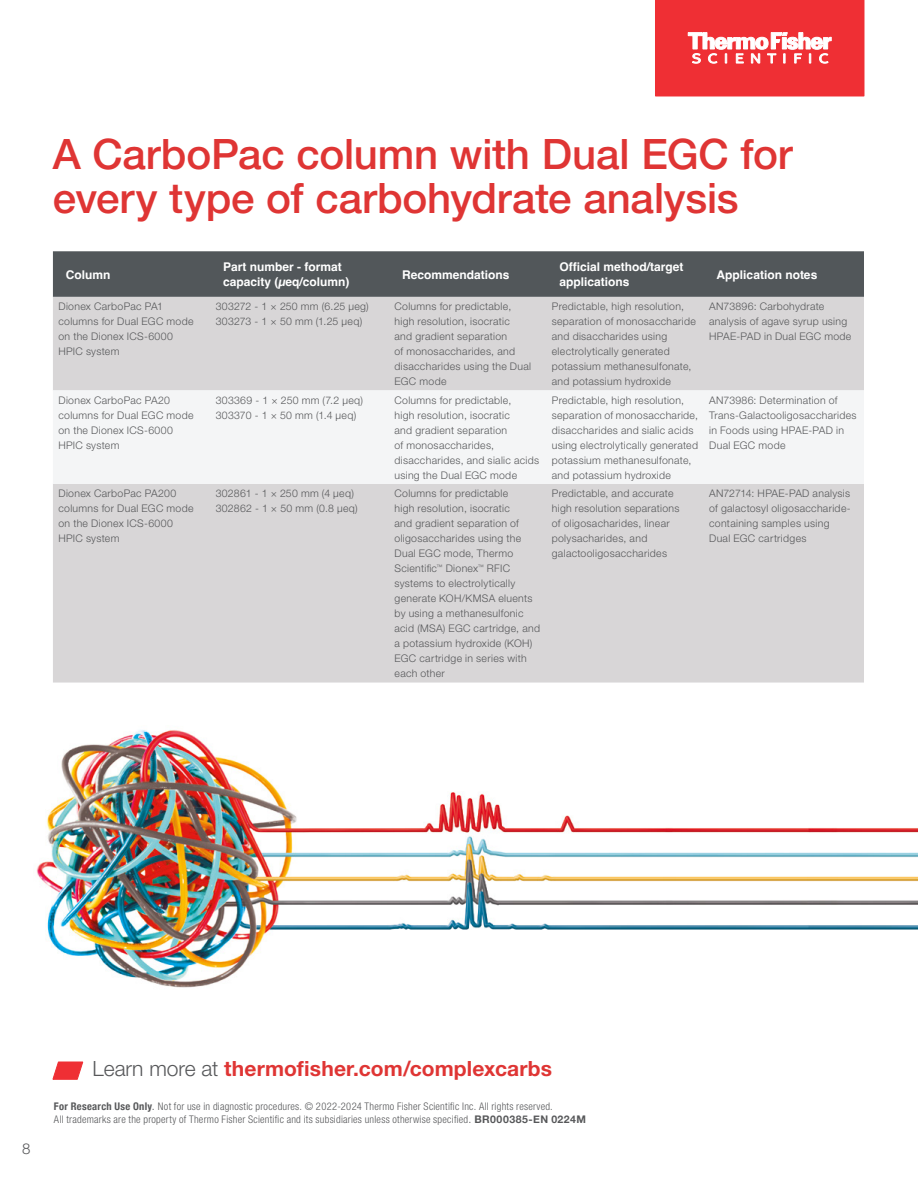
<style>
.page{position:relative;width:918px;height:1188px;background:#fff}
.page>*{position:absolute;margin:0;border:0;box-sizing:border-box;transform-origin:0 0}
.t1{font:500 42px/43.5px "Helvetica Neue LT Std";letter-spacing:-.005em;color:#df3534}
.t2{font:700 21px "Helvetica Neue LT Std";letter-spacing:.005em;color:#df3534}
.t3{font:300 15px "Helvetica Neue LT Std";color:#57585a}
.t4{font:700 12px/15px "Helvetica";color:#fff}
.t5{font:300 10.5px/15px "Helvetica Neue LT Std";letter-spacing:.03em;color:#57585a}
.t6{font:300 condensed 10.5px/13.5px "Helvetica Neue LTW1 G";letter-spacing:.025em;color:#57585a}
.s1{font-weight:300;color:#57585a}
.s2{font-family:"Helvetica Neue";font-weight:700}
.s3{font-family:"Helvetica Neue";font-stretch:normal}
.s4{font-family:"Helvetica Neue";font-weight:700;font-stretch:normal}
</style>
<div class="page">
<img style="left:36px;top:730px;width:882px;height:350px">
<svg style="left:53px;top:1062px;width:30px;height:17px"></svg>
<div style="left:655px;top:0;width:209px;height:96px;background:#ef2f34"></div>
<svg style="left:688px;top:33px;width:143px;height:30px"></svg>
<div style="left:53px;top:251px;width:811px;height:46px;background:#52575a"></div>
<div style="left:53px;top:297px;width:811px;height:386px;background:#d8d6d7"></div>
<div style="left:53px;top:390px;width:811px;height:94px;background:#f4f5f6"></div>
<h1 class="t1" style="left:53px;top:132px;width:741px">A CarboPac column with Dual EGC for every type of carbohydrate analysis</h1>
<p class="t4" style="left:66px;top:268px;width:46px">Column</p>
<p class="t4" style="left:223px;top:261px;width:128px">Part number - format capacity (µeq/column)</p>
<p class="t4" style="left:402px;top:268px;width:109px">Recommendations</p>
<p class="t4" style="left:559px;top:261px;width:126px">Official method/target applications</p>
<p class="t4" style="left:717px;top:268px;width:102px">Application notes</p>
<p class="t5" style="left:58px;top:298px;width:137px">Dionex CarboPac PA1 columns for Dual EGC mode on the Dionex ICS-6000<br>HPIC system</p>
<p class="t5" style="left:216px;top:298px;width:154px">303272 - 1 × 250 mm (6.25 µeg)<br>303273 - 1 × 50 mm (1.25 µeq)</p>
<p class="t5" style="left:395px;top:298px;width:138px">Columns for predictable, high resolution, isocratic<br>and gradient separation<br>of monosaccharides, and disaccharides using the Dual<br>EGC mode</p>
<p class="t5" style="left:552px;top:298px;width:146px">Predictable, high resolution, separation of monosaccharide and disaccharides using electrolytically generated potassium methanesulfonate, and potassium hydroxide</p>
<p class="t5" style="left:709px;top:299px;width:144px">AN73896: Carbohydrate analysis of agave syrup using<br>HPAE-PAD in Dual EGC mode</p>
<p class="t5" style="left:58px;top:392px;width:137px">Dionex CarboPac PA20 columns for Dual EGC mode on the Dionex ICS-6000<br>HPIC system</p>
<p class="t5" style="left:216px;top:392px;width:149px">303369 - 1 × 250 mm (7.2 µeq)<br>303370 - 1 × 50 mm (1.4 µeq)</p>
<p class="t5" style="left:395px;top:392px;width:146px">Columns for predictable,<br>high resolution, isocratic<br>and gradient separation<br>of monosaccharides, disaccharides, and sialic acids using the Dual EGC mode</p>
<p class="t5" style="left:552px;top:392px;width:148px">Predictable, high resolution, separation of monosaccharide, disaccharides and sialic acids using electrolytically generated potassium methanesulfonate, and potassium hydroxide</p>
<p class="t5" style="left:709px;top:392px;width:149px">AN73986: Determination of<br>Trans-Galactooligosaccharides in Foods using HPAE-PAD in<br>Dual EGC mode</p>
<p class="t5" style="left:58px;top:486px;width:137px">Dionex CarboPac PA200 columns for Dual EGC mode on the Dionex ICS-6000<br>HPIC system</p>
<p class="t5" style="left:216px;top:486px;width:143px">302861 - 1 × 250 mm (4 µeq)<br>302862 - 1 × 50 mm (0.8 µeq)</p>
<p class="t5" style="left:395px;top:486px;width:147px">Columns for predictable<br>high resolution, isocratic<br>and gradient separation of oligosaccharides using the<br>Dual EGC mode, Thermo<br>Scientific<sup>™</sup> Dionex<sup>™</sup> RFIC systems to electrolytically generate KOH/KMSA eluents by using a methanesulfonic acid (MSA) EGC cartridge, and a potassium hydroxide (KOH)<br>EGC cartridge in series with each other</p>
<p class="t5" style="left:552px;top:486px;width:129px">Predictable, and accurate high resolution separations of oligosacharides, linear polysacharides, and galactooligosaccharides</p>
<p class="t5" style="left:709px;top:486px;width:143px">AN72714: HPAE-PAD analysis of galactosyl oligosaccharide&shy;containing samples using<br>Dual EGC cartridges</p>
<h3 class="t3" style="left:22px;top:1139px;width:10px">8</h3>
<h2 class="t2" style="left:93px;top:1055px;width:461px"><span class="s1">Learn more at</span> thermofisher.com/complexcarbs</h2>
<p class="t6" style="left:54px;top:1099px;width:533px"><span class="s2">For Research Use Only</span><span class="s3">.</span> Not for use in diagnostic procedures. © 2022-2024 Thermo Fisher Scientific Inc. All rights reserved.<br>All trademarks are the property of Thermo Fisher Scientific and its subsidiaries unless otherwise specified<span class="s3">.</span> <span class="s4">BR000385-EN 0224M</span></p>
</div>
